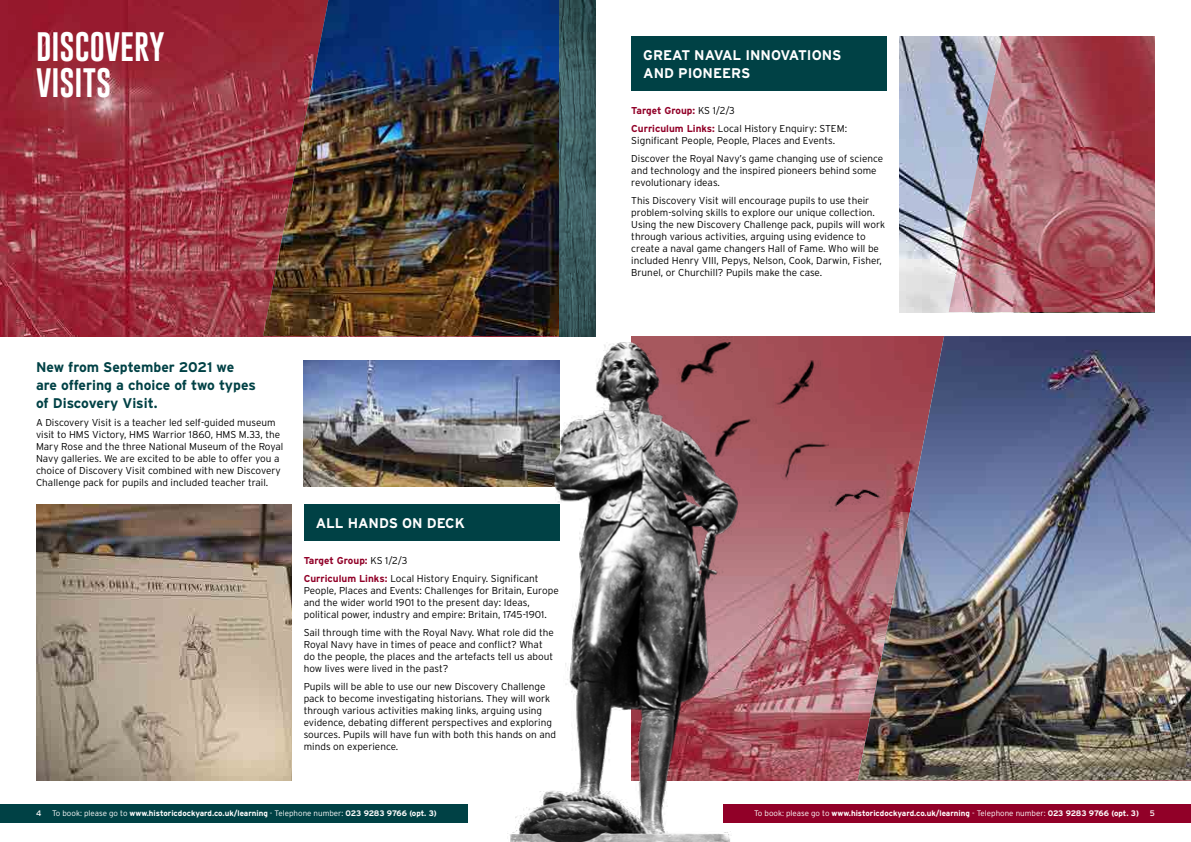
<style>
.page{position:relative;width:1191px;height:842px;background:#fff}
.page>*{position:absolute;margin:0;border:0;box-sizing:border-box;transform-origin:0 0}
.t1{font:30px/36px "Gobold";color:#fff}
.t2{font:700 14px/18px "Interstate";color:#004145}
.t3{font:700 14px/18px "Interstate";color:#fff}
.t4{font:300 10px/12px "Interstate";color:#000}
.t5{font:700 8px "Interstate";color:#fff}
.t6{font:8px "Interstate";color:#fff}
.s1{font-weight:700;color:#910028}
.s2{font-weight:300}
</style>
<div class="page">
<img style="left:899px;top:36px;width:49px;height:276px">
<img style="left:36px;top:504px;width:256px;height:276px">
<img style="left:304px;top:360px;width:116px;height:126px">
<div style="left:631px;top:36px;width:256px;height:54px;background:#004145"></div>
<div style="left:304px;top:504px;width:255px;height:36px;background:#004145"></div>
<svg style="left:0;top:0;width:263px;height:336px;background:#9d3241"></svg>
<img style="left:263px;top:0;width:296px;height:336px">
<img style="left:858px;top:336px;width:333px;height:444px">
<img style="left:948px;top:36px;width:207px;height:276px">
<svg style="left:559px;top:0;width:36px;height:247px;background:#3c5d60"></svg>
<img style="left:843px;top:336px;width:49px;height:204px">
<img style="left:420px;top:247px;width:423px;height:595px">
<div style="left:0;top:804px;width:468px;height:18px;background:#004145"></div>
<div style="left:723px;top:804px;width:468px;height:18px;background:#910028"></div>
<h1 class="t1" style="left:36px;top:29px;width:130px">DISCOVERY<br>VISITS</h1>
<h2 class="t2" style="left:36px;top:358px;width:221px">New from September 2021 we are offering a choice of two types of Discovery Visit.</h2>
<p class="t4" style="left:36px;top:416px;width:249px">A Discovery Visit is a teacher led self-guided museum visit to HMS Victory, HMS Warrior 1860, HMS M.33, the Mary Rose and the three National Museum of the Royal Navy galleries. We are excited to be able to offer you a choice of Discovery Visit combined with new Discovery Challenge pack for pupils and included teacher trail.</p>
<h2 class="t3" style="left:316px;top:514px;width:150px">ALL HANDS ON DECK</h2>
<p class="t4" style="left:304px;top:551px;width:236px;line-height:18px"><span class="s1">Target Group:</span> KS 1/2/3<br><span class="s1">Curriculum Links:</span> Local History Enquiry. Significant</p>
<p class="t4" style="left:304px;top:584px;width:256px">People, Places and Events: Challenges for Britain, Europe and the wider world 1901 to the present day: Ideas, political power, industry and empire: Britain, 1745-1901.</p>
<p class="t4" style="left:304px;top:626px;width:252px">Sail through time with the Royal Navy. What role did the Royal Navy have in times of peace and conflict? What do the people, the places and the artefacts tell us about how lives were lived in the past?</p>
<p class="t4" style="left:304px;top:680px;width:254px">Pupils will be able to use our new Discovery Challenge pack to become investigating historians. They will work through various activities making links, arguing using evidence, debating different perspectives and exploring sources. Pupils will have fun with both this hands on and minds on experience.</p>
<h2 class="t3" style="left:643px;top:46px;width:200px">GREAT NAVAL INNOVATIONS<br>AND PIONEERS</h2>
<p class="t4" style="left:631px;top:101px;width:217px;line-height:18px"><span class="s1">Target Group:</span> KS 1/2/3<br><span class="s1">Curriculum Links:</span> Local History Enquiry: STEM:</p>
<p class="t4" style="left:631px;top:131px;width:253px;line-height:18px">Significant People, People, Places and Events.<br>Discover the Royal Navy’s game changing use of science</p>
<p class="t4" style="left:631px;top:164px;width:247px">and technology and the inspired pioneers behind some revolutionary ideas.</p>
<p class="t4" style="left:631px;top:194px;width:255px">This Discovery Visit will encourage pupils to use their problem-solving skills to explore our unique collection.<br>Using the new Discovery Challenge pack, pupils will work through various activities, arguing using evidence to create a naval game changers Hall of Fame. Who will be included Henry VIII, Pepys, Nelson, Cook, Darwin, Fisher, Brunel, or Churchill? Pupils make the case.</p>
<p class="t6" style="left:36px;top:808px;width:7px">4</p>
<p class="t5" style="left:52px;top:808px;width:386px"><span class="s2">To book: please go to</span> www.historicdockyard.co.uk/learning <span class="s2">- Telephone number:</span> 023 9283 9766 (opt. 3)</p>
<p class="t5" style="left:754px;top:808px;width:386px"><span class="s2">To book: please go to</span> www.historicdockyard.co.uk/learning <span class="s2">- Telephone number:</span> 023 9283 9766 (opt. 3)</p>
<p class="t6" style="left:1149px;top:809px;width:7px">5</p>
</div>
